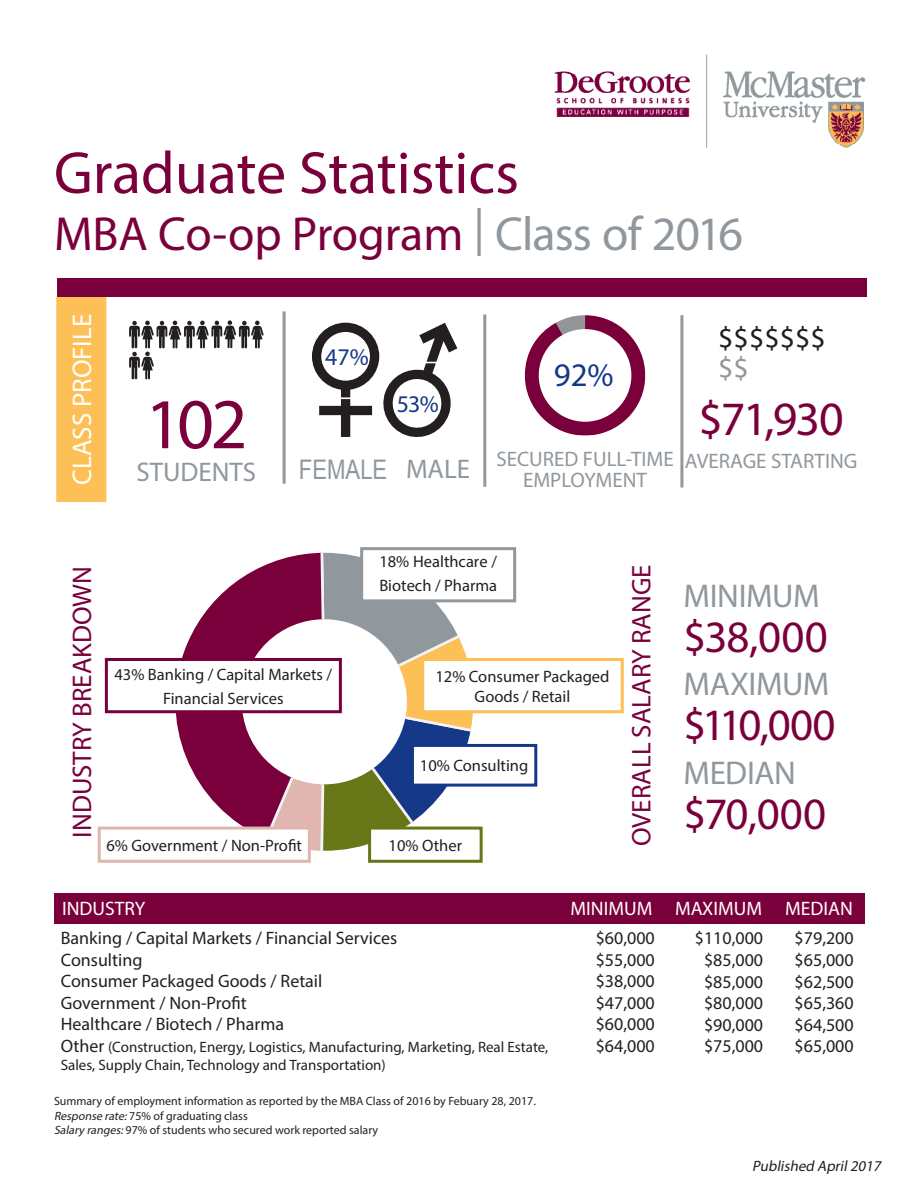
<style>
.page{position:relative;width:918px;height:1188px;background:#fff}
.page>*{position:absolute;margin:0;border:0;box-sizing:border-box;transform-origin:0 0}
.t1{font:72px "Myriad Pro";color:#7a003b}
.t2{font:60px "Myriad Pro";color:#7a003b}
.t3{font:48px "Myriad Pro";letter-spacing:-.015em;color:#7a003b}
.t4{font:45px "Myriad Pro";letter-spacing:-.015em;color:#7a003b}
.t5{font:33px "Myriad Pro";letter-spacing:-.01em;color:#90979d}
.t6{font:33px "Myriad Pro";color:#153889}
.t7{font:30px "Myriad Pro";color:#231f20}
.t8{font:30px "Myriad Pro";color:#90979d}
.t9{font:27px "Myriad Pro";color:#7a003b}
.t10{font:27px "Myriad Pro";color:#fff}
.t11{font:27px "Myriad Pro";color:#90979d}
.t12{font:27px "Arial Narrow";color:#90979d}
.t13{font:24px "Myriad Pro";color:#153889}
.t14{font:21px "Myriad Pro";color:#90979d}
.t15{font:19.5px "Myriad Pro";color:#fff}
.t16{font:18px/21.6px "Myriad Pro";color:#231f20}
.t17{font:16.5px/19.8px "Myriad Pro";color:#231f20;text-align:center}
.t18{font:15px/18px "Myriad Pro";color:#231f20}
.t19{font:italic 15px "Myriad Pro";color:#231f20}
.t20{font:12px "Myriad Pro";color:#231f20}
.s1{color:#90979d}
.s2{font-size:18px}
.s3{font-style:italic}
</style>
<div class="page">
<img style="left:554px;top:54px;width:312px;height:94px">
<hr style="left:483px;top:314px;width:3px;height:173px;background:#90979d">
<hr style="left:680px;top:315px;width:3px;height:172px;background:#90979d">
<hr style="left:283px;top:311px;width:3px;height:173px;background:#90979d">
<div style="left:57px;top:298px;width:49px;height:203px;background:#fdc056"></div>
<div style="left:56px;top:297px;width:50px;height:205px;border:2px solid #fdc056"></div>
<div style="left:58px;top:278px;width:809px;height:19px;background:#7a003b"></div>
<svg style="left:129px;top:320px;width:135px;height:60px"></svg>
<svg style="left:312px;top:323px;width:145px;height:114px"></svg>
<div style="left:55px;top:893px;width:810px;height:30px;background:#7a003b"></div>
<svg style="left:525px;top:315px;width:120px;height:121px"></svg>
<svg style="left:311px;top:553px;width:168px;height:298px"></svg>
<svg style="left:155px;top:553px;width:173px;height:291px"></svg>
<div style="left:106px;top:659px;width:234px;height:53px;background:#fff"></div>
<div style="left:105px;top:658px;width:237px;height:55px;border:3px solid #7a003b"></div>
<div style="left:370px;top:828px;width:111px;height:33px;background:#fff"></div>
<div style="left:368px;top:827px;width:115px;height:36px;border:3px solid #677717"></div>
<div style="left:99px;top:828px;width:210px;height:33px;background:#fff"></div>
<div style="left:98px;top:827px;width:213px;height:36px;border:3px solid #e1b6b1"></div>
<div style="left:412px;top:745px;width:124px;height:40px;background:#fff"></div>
<div style="left:411px;top:744px;width:126px;height:43px;border:3px solid #153889"></div>
<div style="left:423px;top:659px;width:199px;height:53px;background:#fff"></div>
<div style="left:421px;top:658px;width:203px;height:55px;border:3px solid #fdc056"></div>
<div style="left:362px;top:549px;width:153px;height:52px;background:#fff"></div>
<div style="left:360px;top:547px;width:156px;height:55px;border:3px solid #90979d"></div>
<p class="t2" style="left:54px;top:136px;width:466px">Graduate Statistics</p>
<p class="t3" style="left:54px;top:204px;width:691px">MBA Co-op Program <span class="s1">| Class of 2016</span></p>
<p class="t10" style="left:65px;top:485px;width:172px;rotate:-90deg">CLASS PROFILE</p>
<p class="t13" style="left:325px;top:342px;width:45px">47%</p>
<p class="t1" style="left:145px;top:380px;width:104px">102</p>
<p class="t11" style="left:136px;top:455px;width:121px">STUDENTS</p>
<p class="t12" style="left:299px;top:450px;width:90px">FEMALE</p>
<p class="t13" style="left:397px;top:389px;width:44px">53%</p>
<p class="t11" style="left:406px;top:453px;width:65px">MALE</p>
<p class="t6" style="left:554px;top:355px;width:61px">92%</p>
<p class="t14" style="left:496px;top:446px;width:179px">SECURED FULL-TIME</p>
<p class="t14" style="left:523px;top:467px;width:125px">EMPLOYMENT</p>
<p class="t7" style="left:718px;top:319px;width:109px">$$$$$$$</p>
<p class="t8" style="left:718px;top:349px;width:32px">$$</p>
<p class="t3" style="left:699px;top:389px;width:147px">$71,930</p>
<p class="t14" style="left:685px;top:448px;width:174px">AVERAGE STARTING</p>
<p class="t9" style="left:65px;top:838px;width:273px;rotate:-90deg">INDUSTRY BREAKDOWN</p>
<p class="t17" style="left:114px;top:664px;width:219px">43% Banking / Capital Markets /</p>
<p class="t17" style="left:163px;top:688px;width:122px">Financial Services</p>
<p class="t17" style="left:379px;top:549px;width:119px;line-height:24.2px;text-align:left">18% Healthcare /<br>Biotech / Pharma</p>
<p class="t17" style="left:435px;top:666px;width:176px">12% Consumer Packaged<br>Goods / Retail</p>
<p class="t17" style="left:420px;top:756px;width:110px">10% Consulting</p>
<p class="t17" style="left:106px;top:835px;width:197px">6% Government / Non-Profit</p>
<p class="t17" style="left:389px;top:835px;width:75px">10% Other</p>
<p class="t9" style="left:625px;top:846px;width:283px;rotate:-90deg">OVERALL SALARY RANGE</p>
<p class="t5" style="left:683px;top:576px;width:138px">MINIMUM</p>
<p class="t4" style="left:683px;top:609px;width:146px">$38,000</p>
<p class="t5" style="left:683px;top:664px;width:147px">MAXIMUM</p>
<p class="t4" style="left:683px;top:697px;width:154px">$110,000</p>
<p class="t5" style="left:683px;top:752px;width:114px">MEDIAN</p>
<p class="t4" style="left:683px;top:786px;width:144px">$70,000</p>
<p class="t15" style="left:62px;top:896px;width:85px">INDUSTRY</p>
<p class="t15" style="left:571px;top:896px;width:83px">MINIMUM</p>
<p class="t15" style="left:675px;top:896px;width:88px">MAXIMUM</p>
<p class="t15" style="left:785px;top:896px;width:69px">MEDIAN</p>
<p class="t16" style="left:61px;top:927px;width:338px">Banking / Capital Markets / Financial Services</p>
<p class="t16" style="left:61px;top:948px;width:83px">Consulting</p>
<p class="t16" style="left:61px;top:970px;width:263px">Consumer Packaged Goods / Retail</p>
<p class="t16" style="left:61px;top:992px;width:188px">Government / Non-Profit</p>
<p class="t16" style="left:61px;top:1013px;width:225px">Healthcare / Biotech / Pharma</p>
<p class="t18" style="left:61px;top:1038px;width:489px"><span class="s2">Other</span> (Construction, Energy, Logistics, Manufacturing, Marketing, Real Estate,<br>Sales, Supply Chain, Technology and Transportation)</p>
<p class="t20" style="left:54px;top:1094px;width:483px">Summary of employment information as reported by the MBA Class of 2016 by Febuary 28, 2017.</p>
<p class="t20" style="left:54px;top:1108px;width:195px"><span class="s3">Response rate:</span>75% of graduating class</p>
<p class="t20" style="left:54px;top:1123px;width:326px"><span class="s3">Salary ranges:</span>97% of students who secured work reported salary</p>
<p class="t16" style="left:596px;top:927px;width:61px">$60,000</p>
<p class="t16" style="left:596px;top:948px;width:61px">$55,000</p>
<p class="t16" style="left:596px;top:970px;width:61px">$38,000</p>
<p class="t16" style="left:596px;top:992px;width:61px">$47,000</p>
<p class="t16" style="left:596px;top:1013px;width:61px">$60,000</p>
<p class="t16" style="left:596px;top:1035px;width:61px">$64,000</p>
<p class="t16" style="left:695px;top:927px;width:70px">$110,000</p>
<p class="t16" style="left:704px;top:949px;width:61px">$85,000</p>
<p class="t16" style="left:704px;top:971px;width:61px">$85,000</p>
<p class="t16" style="left:704px;top:992px;width:61px">$80,000 $90,000</p>
<p class="t16" style="left:704px;top:1035px;width:61px">$75,000</p>
<p class="t16" style="left:795px;top:927px;width:61px">$79,200</p>
<p class="t16" style="left:795px;top:949px;width:61px">$65,000</p>
<p class="t16" style="left:795px;top:971px;width:61px">$62,500</p>
<p class="t16" style="left:795px;top:992px;width:61px">$65,360</p>
<p class="t16" style="left:795px;top:1014px;width:61px">$64,500</p>
<p class="t16" style="left:795px;top:1035px;width:61px">$65,000</p>
<p class="t19" style="left:752px;top:1156px;width:133px">Published April2017</p>
</div>
